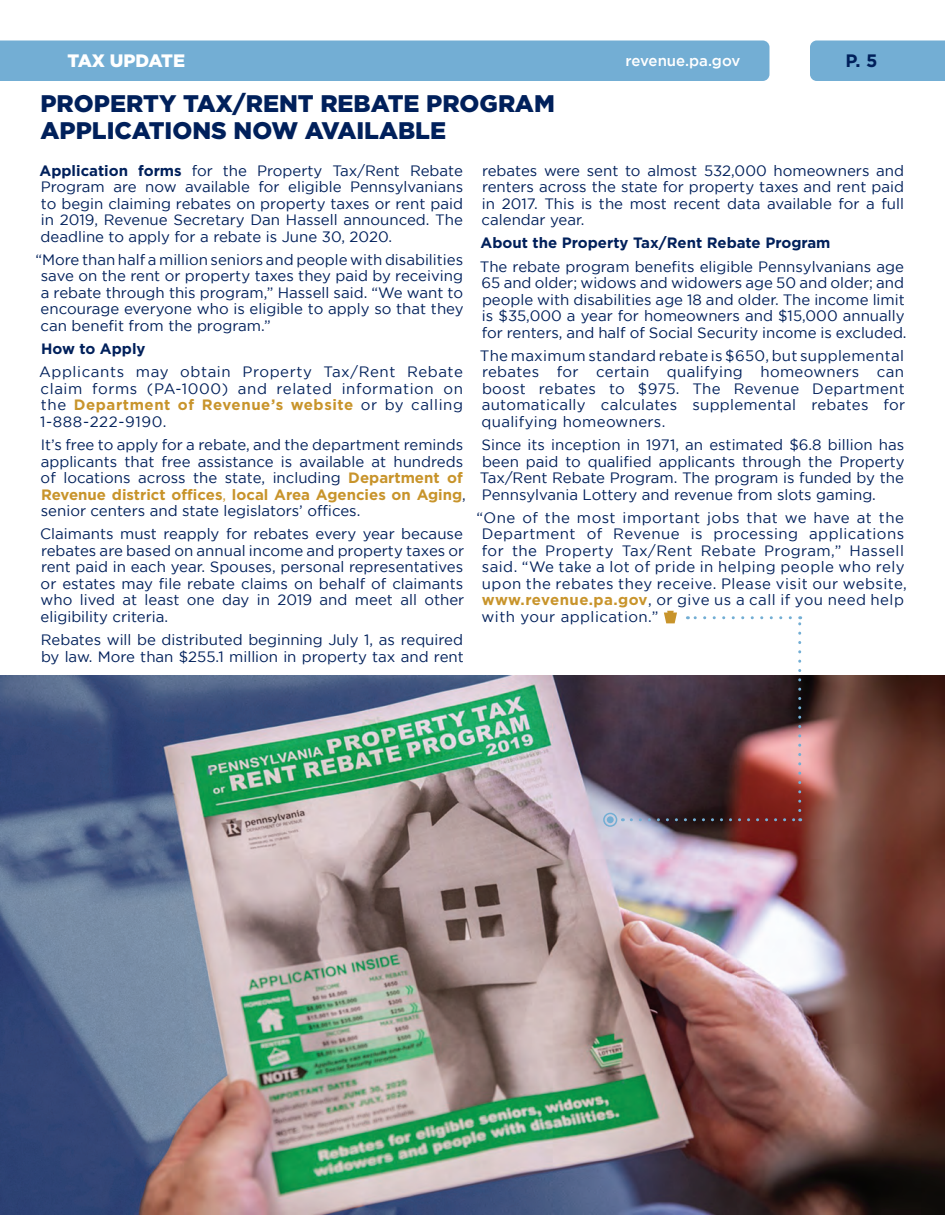
<style>
.page{position:relative;width:945px;height:1215px;background:#fff}
.page>*{position:absolute;margin:0;border:0;box-sizing:border-box;transform-origin:0 0}
.t1{font:900 24px/27px "Gotham";color:#00205b}
.t2{font:900 18px "Gotham";letter-spacing:-.02em;color:#fff}
.t3{font:700 18px "Gotham";color:#00205b}
.t4{font:15px/16.5px "Gotham";color:#00205b;text-align:justify}
.t5{font:15px/16.5px "Gotham";letter-spacing:.03em;color:#00205b}
.t6{font:700 15px "Gotham";color:#00205b}
.t7{font:500 15px "Gotham";color:#fff}
.s1{font-weight:700}
.s2{font-weight:700;color:#c8942b}
.s3{color:#c8942b}
</style>
<div class="page">
<div style="left:0;top:40px;width:770px;height:41px;background:#73aed4"></div>
<div style="left:810px;top:40px;width:135px;height:41px;background:#73aed4"></div>
<svg style="left:664px;top:611px;width:13px;height:12px"></svg>
<img style="left:0;top:675px;width:945px;height:540px">
<div style="left:607px;top:816px;width:7px;height:7px;background:#73aed4;border-radius:50%"></div>
<div style="left:603px;top:813px;width:14px;height:14px;border:2px solid #73aed4;border-radius:50%"></div>
<svg style="left:631px;top:818px;width:170px;height:3px"></svg>
<svg style="left:798px;top:616px;width:3px;height:195px"></svg>
<svg style="left:687px;top:616px;width:103px;height:3px"></svg>
<p class="t2" style="left:68px;top:51px;width:119px">TAX UPDATE</p>
<p class="t7" style="left:626px;top:52px;width:116px">revenue.pa.gov</p>
<p class="t3" style="left:845px;top:51px;width:34px">P. 5</p>
<p class="t1" style="left:40px;top:89px;width:516px">PROPERTY TAX/RENT REBATE PROGRAM<br>APPLICATIONS NOW AVAILABLE</p>
<p class="t4" style="left:40px;top:162px;width:425px"><span class="s1">Application forms</span> for the Property Tax/Rent Rebate Program are now available for eligible Pennsylvanians to begin claiming rebates on property taxes or rent paid in 2019, Revenue Secretary Dan Hassell announced. The deadline to apply for a rebate is June 30, 2020.</p>
<p class="t4" style="left:41px;top:251px;width:425px;text-indent:-5px">“More than half a million seniors and people with disabilities save on the rent or property taxes they paid by receiving a rebate through this program,” Hassell said. “We want to encourage everyone who is eligible to apply so that they can benefit from the program.”</p>
<p class="t6" style="left:41px;top:340px;width:106px">How to Apply</p>
<p class="t4" style="left:39px;top:364px;width:426px">Applicants may obtain Property Tax/Rent Rebate claim forms (PA-1000) and related information on the <span class="s2">Department of Revenue’s website</span> or by calling 1-888-222-9190.</p>
<p class="t4" style="left:41px;top:436px;width:427px;text-align:left">It’s free to apply for a rebate, and the department reminds applicants that free assistance is available at hundreds of locations across the state, including <span class="s2">Department of Revenue district offices</span><span class="s3">,</span> <span class="s2">local Area Agencies on Aging</span>, senior centers and state legislators’ offices.</p>
<p class="t4" style="left:40px;top:526px;width:426px">Claimants must reapply for rebates every year because rebates are based on annual income and property taxes or rent paid in each year. Spouses, personal representatives or estates may file rebate claims on behalf of claimants who lived at least one day in 2019 and meet all other eligibility criteria.</p>
<p class="t4" style="left:41px;top:631px;width:425px">Rebates will be distributed beginning July 1, as required by law. More than $255.1 million in property tax and rent</p>
<p class="t4" style="left:482px;top:162px;width:424px">rebates were sent to almost 532,000 homeowners and renters across the state for property taxes and rent paid in 2017. This is the most recent data available for a full calendar year.</p>
<p class="t6" style="left:481px;top:234px;width:351px">About the Property Tax/Rent Rebate Program</p>
<p class="t4" style="left:480px;top:258px;width:428px;text-align:left">The rebate program benefits eligible Pennsylvanians age 65 and older; widows and widowers age 50 and older; and people with disabilities age 18 and older. The income limit is $35,000 a year for homeowners and $15,000 annually for renters, and half of Social Security income is excluded.</p>
<p class="t4" style="left:480px;top:347px;width:427px">The maximum standard rebate is $650, but supplemental rebates for certain qualifying homeowners can boost rebates to $975. The Revenue Department automatically calculates supplemental rebates for qualifying homeowners.</p>
<p class="t4" style="left:480px;top:436px;width:426px">Since its inception in 1971, an estimated $6.8 billion has been paid to qualified applicants through the Property Tax/Rent Rebate Program. The program is funded by the Pennsylvania Lottery and revenue from slots gaming.</p>
<p class="t5" style="left:482px;top:509px;width:427px;text-indent:-5px">“One of the most important jobs that we have at the Department of Revenue is processing applications for the Property Tax/Rent Rebate Program,” Hassell said. “We take a lot of pride in helping people who rely upon the rebates they receive. Please visit our website, <span class="s2">www.revenue.pa.gov</span>, or give us a call if you need help with your application.”</p>
</div>
